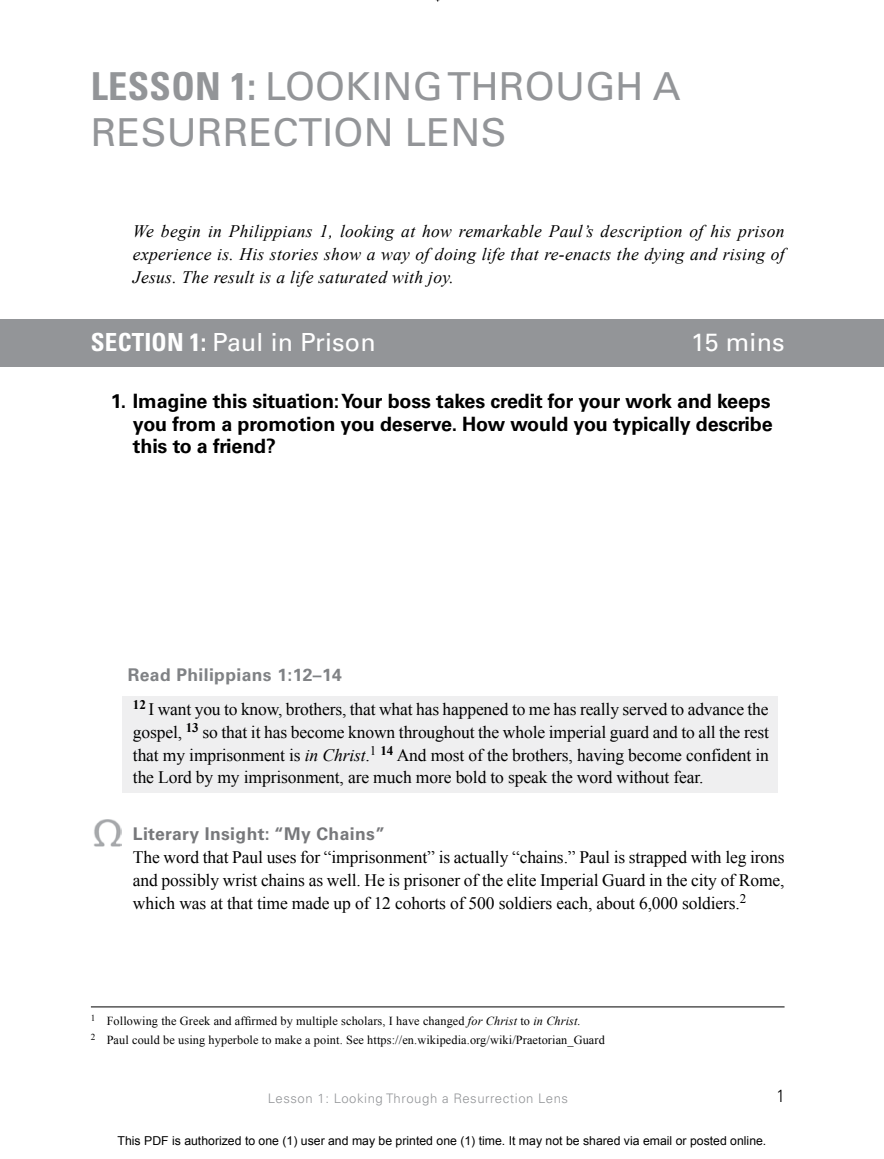
<style>
.page{position:relative;width:884px;height:1159px;background:#fff}
.page>*{position:absolute;margin:0;border:0;box-sizing:border-box;transform-origin:0 0}
.t1{font:38.5px/45.5px "Univers LT Std";letter-spacing:.005em;color:#939598}
.t2{font:24.85px "Univers LT Std";letter-spacing:.005em;color:#fff}
.t3{font:700 19.6px/22.8px "Univers LT Std";letter-spacing:-.01em;color:#000;text-align:justify}
.t4{font:17.5px/22.8px "Times New Roman";letter-spacing:-.01em;color:#000;text-align:justify}
.t5{font:italic 17.5px/22.8px "Times New Roman";letter-spacing:.015em;color:#000;text-align:justify}
.t6{font:700 17.5px "Univers LT Std";letter-spacing:.02em;color:#77787b}
.t7{font:700 17.5px "Univers LT Std";letter-spacing:.02em;color:#808285}
.t8{font:300 condensed 17.5px "Univers LT Std";color:#000}
.t9{font:300 13.12px "Univers LT Std";letter-spacing:.04em;color:#939598}
.t10{font:12.25px/19.8px "Times New Roman";letter-spacing:.01em;color:#000}
.t11{font:12.25px "Arial";color:#000}
.s1{font-weight:700;font-stretch:condensed}
.s2{font-style:italic}
</style>
<div class="page">
<div style="left:0;top:318px;width:883px;height:48px;background:#939598"></div>
<div style="left:122px;top:695px;width:655px;height:97px;background:#efeff0"></div>
<hr style="left:91px;top:1006px;width:693px;height:1px;background:#000">
<img style="left:94px;top:819px;width:28px;height:27px">
<h1 class="t1" style="left:91px;top:64px;width:591px"><span class="s1">LESSON 1:</span> LOOKING THROUGH A<br>RESURRECTION LENS</h1>
<p class="t5" style="left:133px;top:219px;width:653px">We begin in Philippians 1, looking at how remarkable Paul’s description of his prison experience is. His stories show a way of doing life that re-enacts the dying and rising of Jesus. The result is a life saturated with joy.</p>
<h2 class="t2" style="left:91px;top:327px;width:286px"><span class="s1">SECTION 1:</span> Paul in Prison</h2>
<h2 class="t2" style="left:690px;top:327px;width:95px">15 mins</h2>
<p class="t3" style="left:133px;top:389px;width:641px;text-indent:-22px">1. Imagine this situation: Your boss takes credit for your work and keeps you from a promotion you deserve. How would you typically describe this to a friend?</p>
<p class="t7" style="left:128px;top:664px;width:216px">Read Philippians 1:12–14</p>
<p class="t4" style="left:133px;top:697px;width:637px"><sup>12</sup> I want you to know, brothers, that what has happened to me has really served to advance the gospel, <sup>13</sup> so that it has become known throughout the whole imperial guard and to all the rest that my imprisonment is <span class="s2">in Christ</span>.<sup>1</sup> <sup>14</sup> And most of the brothers, having become confident in the Lord by my imprisonment, are much more bold to speak the word without fear.</p>
<p class="t6" style="left:133px;top:823px;width:253px">Literary Insight: “My Chains”</p>
<p class="t4" style="left:133px;top:845px;width:653px">The word that Paul uses for “imprisonment” is actually “chains.” Paul is strapped with leg irons and possibly wrist chains as well. He is prisoner of the elite Imperial Guard in the city of Rome, which was at that time made up of 12 cohorts of 500 soldiers each, about 6,000 soldiers.<sup>2</sup></p>
<p class="t10" style="left:91px;top:1010px;width:515px"><sup>1</sup> Following the Greek and affirmed by multiple scholars, I have changed <span class="s2">for Christ</span> to <span class="s2">in Christ.<br></span><sup>2</sup> Paul could be using hyperbole to make a point. See https://en.wikipedia.org/wiki/Praetorian_Guard</p>
<p class="t9" style="left:268px;top:1090px;width:301px">Lesson 1: Looking Through a Resurrection Lens</p>
<p class="t8" style="left:776px;top:1084px;width:9px">1</p>
<p class="t11" style="left:117px;top:1131px;width:650px">This PDF is authorized to one (1) user and may be printed one (1) time. It may not be shared via email or posted online.</p>
</div>
